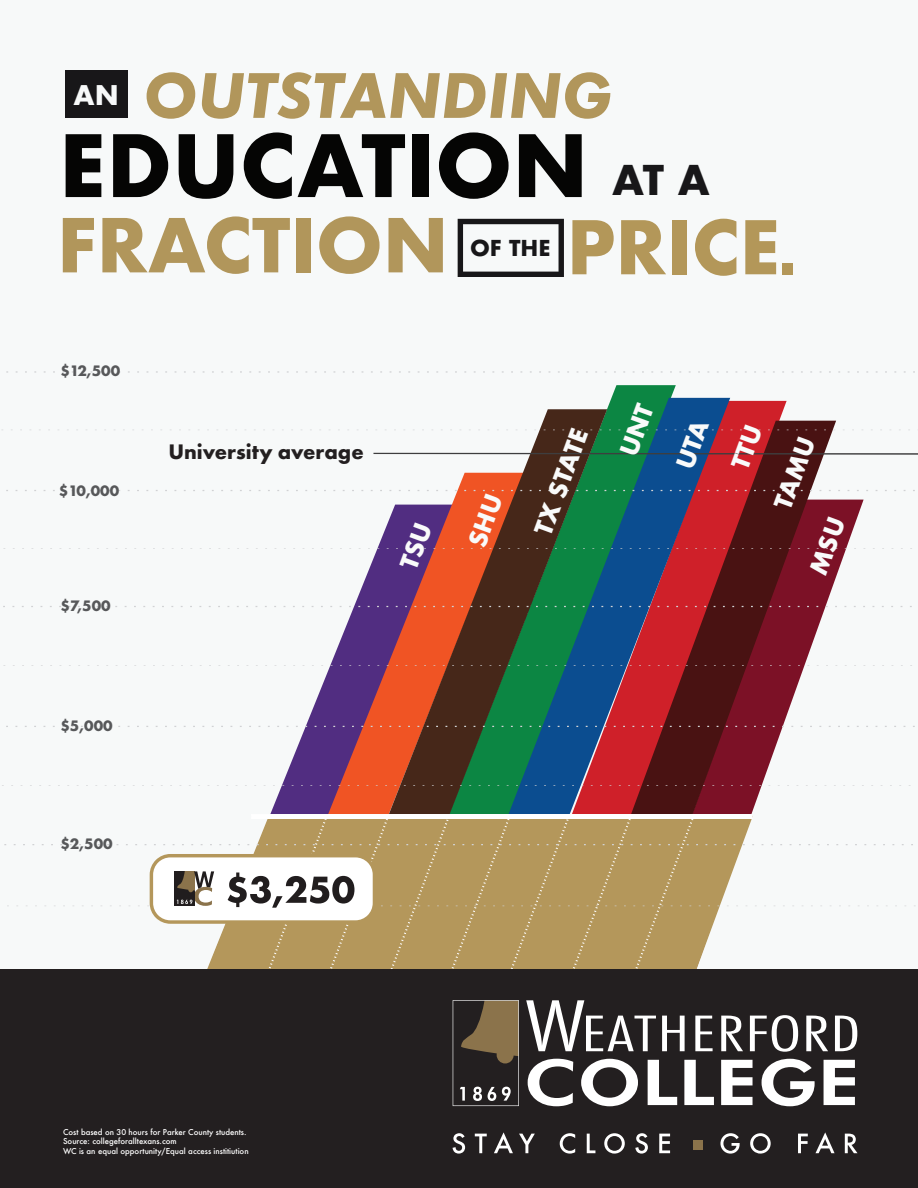
<style>
.page{position:relative;width:918px;height:1188px;background:#f7f9f9}
.page>*{position:absolute;margin:0;border:0;box-sizing:border-box;transform-origin:0 0}
.t1{font:700 83.4px "Futura";color:#050504}
.t2{font:700 72.15px "Futura";color:#b1965b}
.t3{font:700 71.85px "Futura";color:#b39759}
.t4{font:italic 700 67.05px "Futura PT";color:#b1965b}
.t5{font:700 26.4px "Futura";color:#f7f9f9}
.t6{font:700 23.7px "Futura";color:#f9fafa}
.t7{font:700 21.9px "Futura PT";color:#231f20}
.t8{font:700 21.3px "Futura";color:#181719}
.t9{font:700 15.75px "Futura PT";color:#57585a}
.t10{font:500 7.8px/9.4px "Futura";color:#fff}
.s1{font-size:39.9px;color:#181719}
.s2{font-family:"Impact";font-weight:400}
</style>
<div class="page">
<svg style="left:611px;top:385px;width:65px;height:13px"></svg>
<svg style="left:279px;top:624px;width:74px;height:190px;fill:#512d81"></svg>
<svg style="left:353px;top:576px;width:94px;height:238px;background:#a74339"></svg>
<svg style="left:730px;top:471px;width:106px;height:343px"></svg>
<svg style="left:447px;top:398px;width:283px;height:416px;background:#524342"></svg>
<div style="left:251px;top:814px;width:502px;height:5px;background:#fff"></div>
<svg style="left:6px;top:726px;width:909px;height:1px"></svg>
<svg style="left:3px;top:596px;width:909px;height:28px"></svg>
<svg style="left:3px;top:665px;width:909px;height:1px"></svg>
<svg style="left:2px;top:785px;width:909px;height:1px"></svg>
<svg style="left:6px;top:371px;width:909px;height:2px"></svg>
<svg style="left:4px;top:819px;width:912px;height:151px"></svg>
<div style="left:65px;top:70px;width:63px;height:48px;background:#181719"></div>
<svg style="left:458px;top:219px;width:106px;height:58px"></svg>
<div style="left:0;top:970px;width:918px;height:218px;background:#231f20"></div>
<svg style="left:453px;top:1133px;width:12px;height:21px"></svg>
<svg style="left:475px;top:1134px;width:12px;height:19px"></svg>
<svg style="left:494px;top:1132px;width:19px;height:21px"></svg>
<svg style="left:519px;top:1134px;width:16px;height:19px"></svg>
<svg style="left:560px;top:1133px;width:15px;height:21px"></svg>
<svg style="left:587px;top:1134px;width:8px;height:19px"></svg>
<svg style="left:604px;top:1133px;width:21px;height:21px"></svg>
<svg style="left:635px;top:1133px;width:13px;height:21px"></svg>
<svg style="left:659px;top:1134px;width:11px;height:19px"></svg>
<svg style="left:720px;top:1133px;width:20px;height:21px"></svg>
<svg style="left:750px;top:1133px;width:21px;height:21px"></svg>
<svg style="left:798px;top:1134px;width:10px;height:19px"></svg>
<svg style="left:816px;top:1132px;width:19px;height:21px"></svg>
<svg style="left:845px;top:1134px;width:13px;height:19px"></svg>
<div style="left:693px;top:1140px;width:10px;height:10px;background:#8b734b"></div>
<svg style="left:721px;top:1016px;width:22px;height:35px"></svg>
<svg style="left:750px;top:1015px;width:48px;height:37px"></svg>
<svg style="left:806px;top:1016px;width:22px;height:35px"></svg>
<svg style="left:835px;top:1016px;width:22px;height:35px"></svg>
<svg style="left:526px;top:1000px;width:130px;height:51px"></svg>
<svg style="left:662px;top:1016px;width:23px;height:35px"></svg>
<svg style="left:695px;top:1016px;width:18px;height:35px"></svg>
<svg style="left:528px;top:1059px;width:45px;height:47px"></svg>
<svg style="left:581px;top:1059px;width:57px;height:47px"></svg>
<svg style="left:648px;top:1060px;width:29px;height:45px"></svg>
<svg style="left:684px;top:1060px;width:30px;height:45px"></svg>
<svg style="left:721px;top:1060px;width:32px;height:45px"></svg>
<svg style="left:762px;top:1059px;width:53px;height:47px"></svg>
<svg style="left:824px;top:1060px;width:31px;height:45px"></svg>
<svg style="left:453px;top:1000px;width:66px;height:106px"></svg>
<svg style="left:2px;top:402px;width:916px;height:69px"></svg>
<svg style="left:3px;top:490px;width:912px;height:86px"></svg>
<h3 class="t4" style="left:143px;top:54px;width:471px">OUTSTANDING</h3>
<h1 class="t1" style="left:59px;top:105px;width:652px">EDUCATION <span class="s1">AT A</span></h1>
<h2 class="t2" style="left:57px;top:193px;width:393px">FRACTION</h2>
<h3 class="t5" style="left:74px;top:76px;width:47px">AN</h3>
<h3 class="t3" style="left:567px;top:195px;width:229px">PRICE<span class="s2">.</span></h3>
<h3 class="t8" style="left:470px;top:233px;width:82px">OF THE</h3>
<h3 class="t9" style="left:60px;top:361px;width:61px">$12,500</h3>
<h3 class="t9" style="left:59px;top:481px;width:62px">$10,000</h3>
<h3 class="t9" style="left:60px;top:595px;width:52px">$7,500</h3>
<h3 class="t9" style="left:60px;top:716px;width:54px">$5,000</h3>
<h3 class="t9" style="left:60px;top:834px;width:54px">$2,500</h3>
<h3 class="t7" style="left:168px;top:437px;width:197px">University average</h3>
<p class="t10" style="left:63px;top:1127px;width:187px">Cost based on 30 hours for Parker County students.<br>Source: collegeforalltexans.com<br>WC is an equal opportunity/Equal access institiution</p>
<h3 class="t6" style="left:526px;top:528px;width:113px;rotate:-70deg">TX STATE</h3>
<h3 class="t6" style="left:766px;top:502px;width:76px;rotate:-70deg">TAMU</h3>
</div>
